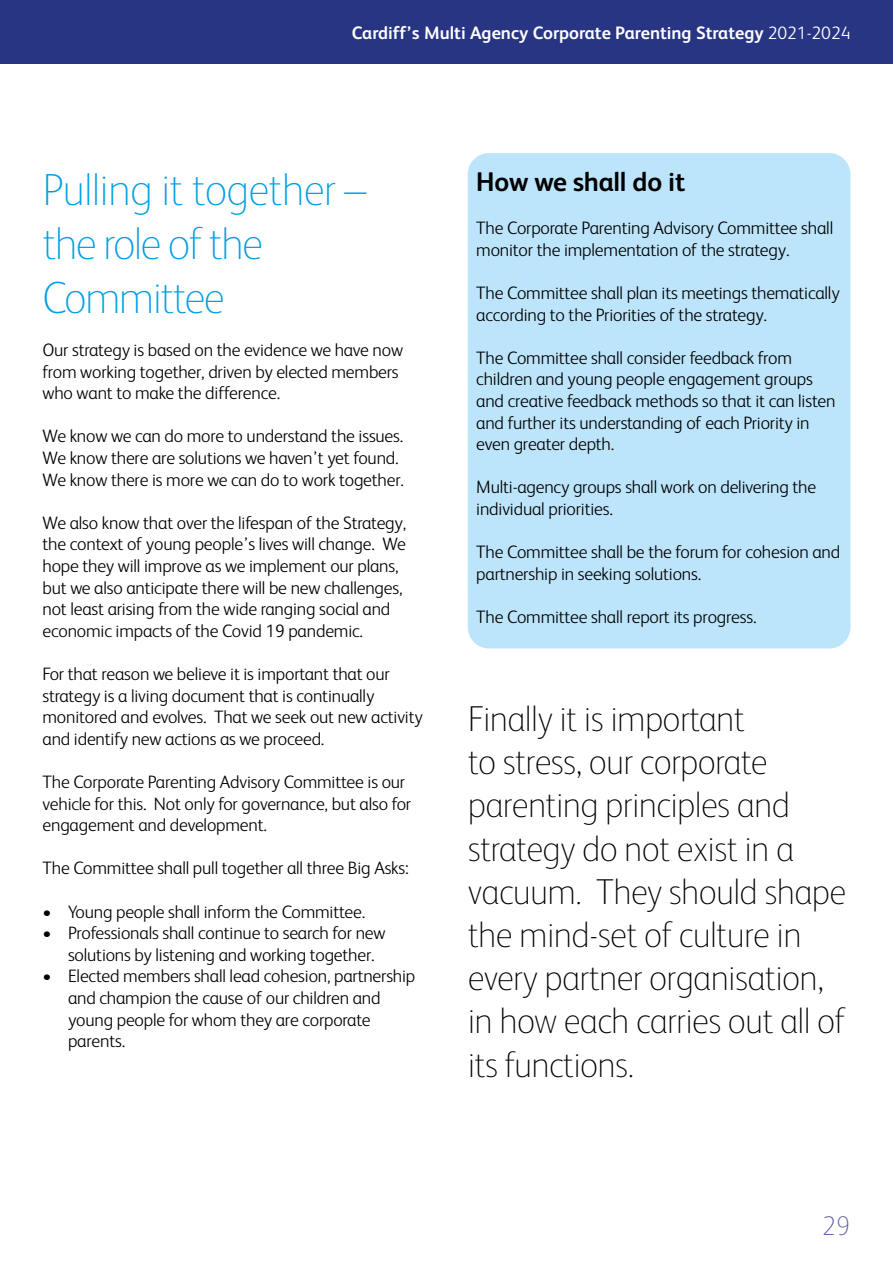
<style>
.page{position:relative;width:893px;height:1263px;background:#fff}
.page>*{position:absolute;margin:0;border:0;box-sizing:border-box;transform-origin:0 0}
.t1{font:100 45px/54px "FS Albert";letter-spacing:-.04em;color:#009fe3}
.t2{font:100 36px/43.2px "FS Albert";letter-spacing:-.02em;color:#000}
.t3{font:700 27px "FS Albert";letter-spacing:-.01em;color:#000}
.t4{font:100 27px "FS Albert";color:#5b5b9e}
.t5{font:300 18px/21.6px "FS Albert";letter-spacing:-.01em;color:#000}
.t6{font:700 18px "FS Albert";color:#fff}
.s1{font-weight:300}
</style>
<div class="page">
<div style="left:0;top:0;width:893px;height:64px;background:#283583"></div>
<div style="left:468px;top:153px;width:382px;height:495px;background:#bce4fa;border-radius:21px"></div>
<p class="t6" style="left:352px;top:21px;width:500px">Cardiff’s Multi Agency Corporate Parenting Strategy <span class="s1">2021-2024</span></p>
<h1 class="t1" style="left:43px;top:160px;width:326px">Pulling it together – the role of the<br>Committee</h1>
<p class="t5" style="left:43px;top:338px;width:362px">Our strategy is based on the evidence we have now from working together, driven by elected members who want to make the difference.</p>
<p class="t5" style="left:43px;top:425px;width:363px">We know we can do more to understand the issues.<br>We know there are solutions we haven’t yet found.<br>We know there is more we can do to work together.</p>
<p class="t5" style="left:43px;top:511px;width:365px">We also know that over the lifespan of the Strategy, the context of young people’s lives will change. We hope they will improve as we implement our plans, but we also anticipate there will be new challenges, not least arising from the wide ranging social and economic impacts of the Covid 19 pandemic.</p>
<p class="t5" style="left:43px;top:662px;width:382px">For that reason we believe it is important that our strategy is a living document that is continually monitored and evolves. That we seek out new activity and identify new actions as we proceed.</p>
<p class="t5" style="left:43px;top:770px;width:370px">The Corporate Parenting Advisory Committee is our vehicle for this. Not only for governance, but also for engagement and development.</p>
<p class="t5" style="left:43px;top:857px;width:368px">The Committee shall pull together all three Big Asks:</p>
<p class="t5" style="left:43px;top:900px;width:324px">• Young people shall inform the Committee.</p>
<p class="t5" style="left:68px;top:921px;width:319px;text-indent:-26px">• Professionals shall continue to search for new solutions by listening and working together.</p>
<p class="t5" style="left:68px;top:965px;width:349px;text-indent:-26px">• Elected members shall lead cohesion, partnership and champion the cause of our children and young people for whom they are corporate parents.</p>
<h3 class="t3" style="left:476px;top:163px;width:211px">How we shall do it</h3>
<p class="t5" style="left:476px;top:216px;width:358px">The Corporate Parenting Advisory Committee shall monitor the implementation of the strategy.</p>
<p class="t5" style="left:476px;top:281px;width:365px">The Committee shall plan its meetings thematically according to the Priorities of the strategy.</p>
<p class="t5" style="left:476px;top:346px;width:361px">The Committee shall consider feedback from children and young people engagement groups and creative feedback methods so that it can listen and further its understanding of each Priority in even greater depth.</p>
<p class="t5" style="left:476px;top:475px;width:342px">Multi-agency groups shall work on delivering the individual priorities.</p>
<p class="t5" style="left:476px;top:540px;width:365px">The Committee shall be the forum for cohesion and partnership in seeking solutions.</p>
<p class="t5" style="left:476px;top:605px;width:282px">The Committee shall report its progress.</p>
<h2 class="t2" style="left:468px;top:695px;width:380px">Finally it is important<br>to stress, our corporate parenting principles and strategy do not exist in a vacuum. They should shape the mind-set of culture in every partner organisation, in how each carries out all of its functions.</h2>
<h3 class="t4" style="left:822px;top:1208px;width:30px">29</h3>
</div>
